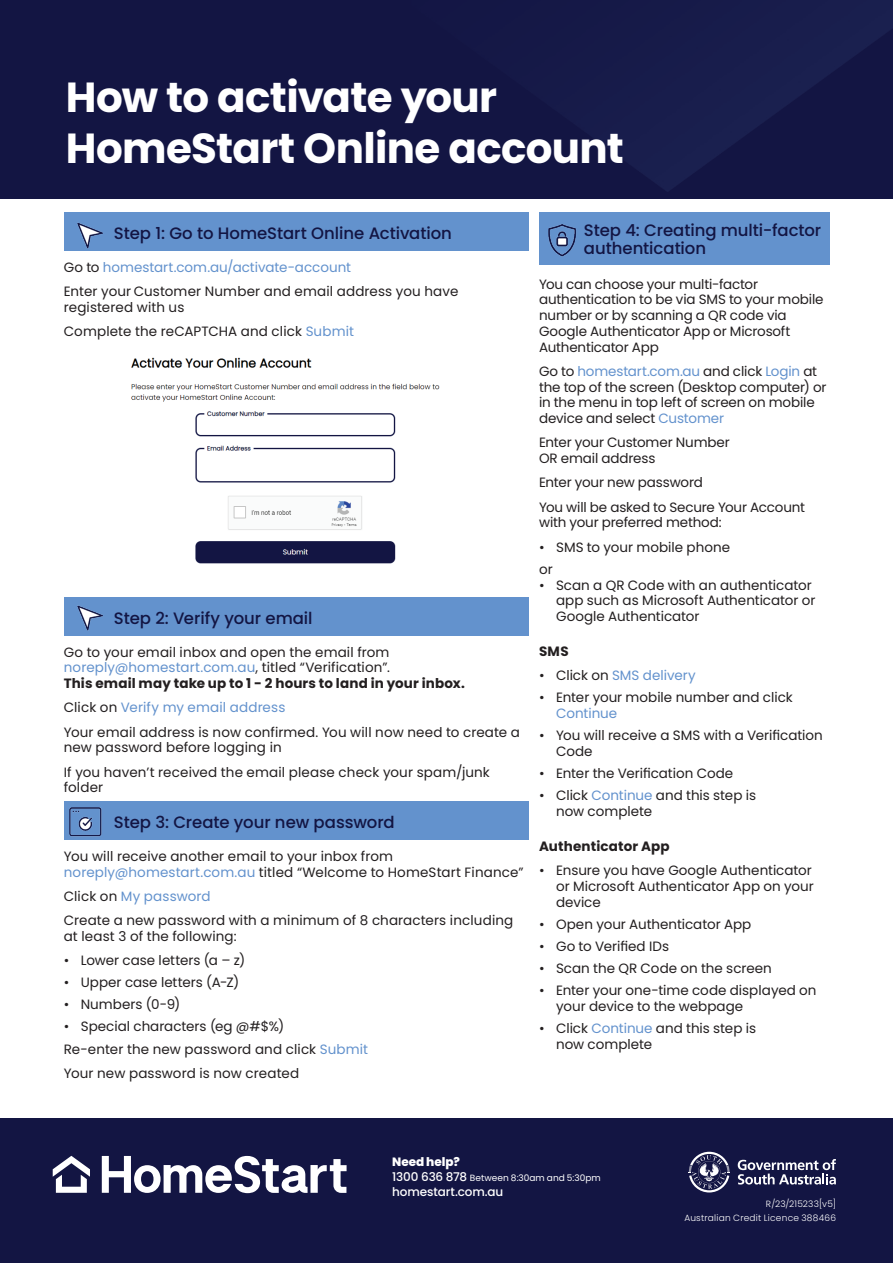
<style>
.page{position:relative;width:893px;height:1263px;background:#fff}
.page>*{position:absolute;margin:0;border:0;box-sizing:border-box;transform-origin:0 0}
.t1{font:700 42px/51px "Poppins";letter-spacing:-.015em;color:#fff}
.t2{font:500 16.5px/18px "Poppins";letter-spacing:-.005em;color:#131543}
.t3{font:13.5px/15.8px "Poppins";color:#231f20}
.t4{font:13.5px "Poppins";color:#6392cd}
.t5{font:700 13.5px "Poppins";letter-spacing:.01em;color:#231f20}
.t6{font:500 12px "Poppins";letter-spacing:-.01em;color:#fff}
.t7{font:800 12px "Poppins";letter-spacing:-.005em;color:#fff}
.t8{font:300 9px/13.5px "Poppins";letter-spacing:.025em;color:#fff;text-align:right}
.t9{font:9px "Poppins";letter-spacing:.005em;color:#fff}
.s1{color:#6392cd}
.s2{font-weight:700}
.s3{color:#231f20}
.s4{font-weight:500;font-size:12px}
</style>
<div class="page">
<img style="left:131px;top:357px;width:309px;height:207px">
<div style="left:539px;top:213px;width:290px;height:52px;background:#6392cd"></div>
<div style="left:64px;top:213px;width:465px;height:38px;background:#6392cd"></div>
<div style="left:64px;top:801px;width:465px;height:39px;background:#6392cd"></div>
<div style="left:64px;top:597px;width:465px;height:39px;background:#6392cd"></div>
<div style="left:0;top:0;width:893px;height:198px;background:#131543"></div>
<img style="left:637px;top:0;width:256px;height:191px">
<div style="left:0;top:1118px;width:893px;height:145px;background:#131543"></div>
<img style="left:77px;top:222px;width:26px;height:27px">
<img style="left:77px;top:605px;width:26px;height:26px">
<img style="left:548px;top:224px;width:28px;height:33px">
<img style="left:69px;top:807px;width:33px;height:30px">
<svg style="left:102px;top:1156px;width:245px;height:37px"></svg>
<svg style="left:53px;top:1156px;width:37px;height:37px"></svg>
<svg style="left:738px;top:1159px;width:98px;height:25px"></svg>
<svg style="left:689px;top:1152px;width:41px;height:40px"></svg>
<h1 class="t1" style="left:66px;top:72px;width:560px">How to activate your<br>HomeStart Online account</h1>
<p class="t2" style="left:114px;top:225px;width:340px">Step 1: Go to HomeStart Online Activation</p>
<p class="t3" style="left:64px;top:255px;width:396px;line-height:24.3px">Go to <span class="s1">homestart.com.au/activate-account<br></span>Enter your Customer Number and email address you have</p>
<p class="t3" style="left:64px;top:295px;width:292px;line-height:24.3px">registered with us<br>Complete the reCAPTCHA and click <span class="s1">Submit</span></p>
<p class="t2" style="left:114px;top:609px;width:200px">Step 2: Verify your email</p>
<p class="t3" style="left:64px;top:644px;width:403px">Go to your email inbox and open the email from <span class="s1">noreply@homestart.com.au</span>, titled “Verification”.<br><span class="s2">This email may take up to 1 - 2 hours to land in your inbox.</span></p>
<p class="t3" style="left:64px;top:695px;width:458px;line-height:24.3px">Click on <span class="s1">Verify my email address<br></span>Your email address is now confirmed. You will now need to create a</p>
<p class="t3" style="left:64px;top:735px;width:428px;line-height:24.3px">new password before logging in<br>If you haven’t received the email please check your spam/junk</p>
<p class="t3" style="left:64px;top:780px;width:41px">folder</p>
<p class="t2" style="left:114px;top:813px;width:282px">Step 3: Create your new password</p>
<p class="t3" style="left:64px;top:848px;width:461px">You will receive another email to your inbox from <span class="s1">noreply@homestart.com.au</span> titled “Welcome to HomeStart Finance”</p>
<p class="t3" style="left:64px;top:884px;width:451px;line-height:24.3px">Click on <span class="s1">My password<br></span>Create a new password with a minimum of 8 characters including</p>
<p class="t3" style="left:64px;top:928px;width:174px">at least 3 of the following:</p>
<p class="t3" style="left:64px;top:952px;width:183px">• Lower case letters (a – z)</p>
<p class="t3" style="left:64px;top:975px;width:177px">• Upper case letters (A-Z)</p>
<p class="t3" style="left:64px;top:997px;width:118px">• Numbers (0-9)</p>
<p class="t3" style="left:64px;top:1016px;width:306px;line-height:22.2px">• Special characters (eg @#$%)<br>Re-enter the new password and click <span class="s1">Submit</span></p>
<p class="t3" style="left:64px;top:1065px;width:237px">Your new password is now created</p>
<p class="t2" style="left:584px;top:222px;width:239px">Step 4: Creating multi-factor authentication</p>
<p class="t3" style="left:539px;top:276px;width:286px">You can choose your multi-factor authentication to be via SMS to your mobile number or by scanning a QR code via Google Authenticator App or Microsoft Authenticator App</p>
<p class="t3" style="left:539px;top:363px;width:289px">Go to <span class="s1">homestart.com.au</span> and click <span class="s1">Login</span> at the top of the screen (Desktop computer) or in the menu in top left of screen on mobile device and select <span class="s1">Customer</span></p>
<p class="t3" style="left:539px;top:435px;width:192px">Enter your Customer Number<br>OR email address</p>
<p class="t3" style="left:539px;top:470px;width:268px;line-height:24.3px">Enter your new password<br>You will be asked to Secure Your Account</p>
<p class="t3" style="left:539px;top:515px;width:184px">with your preferred method:</p>
<p class="t3" style="left:539px;top:536px;width:192px;line-height:22.2px">• SMS to your mobile phone or</p>
<p class="t3" style="left:556px;top:577px;width:261px;text-indent:-17px">• Scan a QR Code with an authenticator app such as Microsoft Authenticator or<br>Google Authenticator</p>
<p class="t5" style="left:539px;top:643px;width:31px">SMS</p>
<p class="t4" style="left:539px;top:668px;width:158px"><span class="s3">• Click on</span> SMS delivery</p>
<p class="t3" style="left:539px;top:690px;width:255px">• Enter your mobile number and click</p>
<p class="t4" style="left:556px;top:705px;width:63px">Continue</p>
<p class="t3" style="left:556px;top:728px;width:268px;text-indent:-17px">• You will receive a SMS with a Verification<br>Code</p>
<p class="t3" style="left:539px;top:765px;width:196px">• Enter the Verification Code</p>
<p class="t3" style="left:556px;top:788px;width:202px;text-indent:-17px">• Click <span class="s1">Continue</span> and this step is now complete</p>
<p class="t5" style="left:539px;top:838px;width:132px">Authenticator App</p>
<p class="t3" style="left:556px;top:862px;width:259px;text-indent:-17px">• Ensure you have Google Authenticator or Microsoft Authenticator App on your device</p>
<p class="t3" style="left:539px;top:916px;width:214px">• Open your Authenticator App</p>
<p class="t3" style="left:539px;top:938px;width:131px">• Go to Verified IDs</p>
<p class="t3" style="left:539px;top:960px;width:234px">• Scan the QR Code on the screen</p>
<p class="t3" style="left:556px;top:983px;width:262px;text-indent:-17px">• Enter your one-time code displayed on your device to the webpage</p>
<p class="t3" style="left:556px;top:1020px;width:202px;text-indent:-17px">• Click <span class="s1">Continue</span> and this step is now complete</p>
<p class="t7" style="left:392px;top:1154px;width:69px">Need help?</p>
<p class="t9" style="left:392px;top:1172px;width:210px"><span class="s4">1300 636 878</span> Between 8:30am and 5:30pm</p>
<p class="t6" style="left:392px;top:1184px;width:113px">homestart.com.au</p>
<p class="t8" style="left:684px;top:1197px;width:153px">R/23/215233[v5]<br>Australian Credit Licence 388466</p>
</div>
